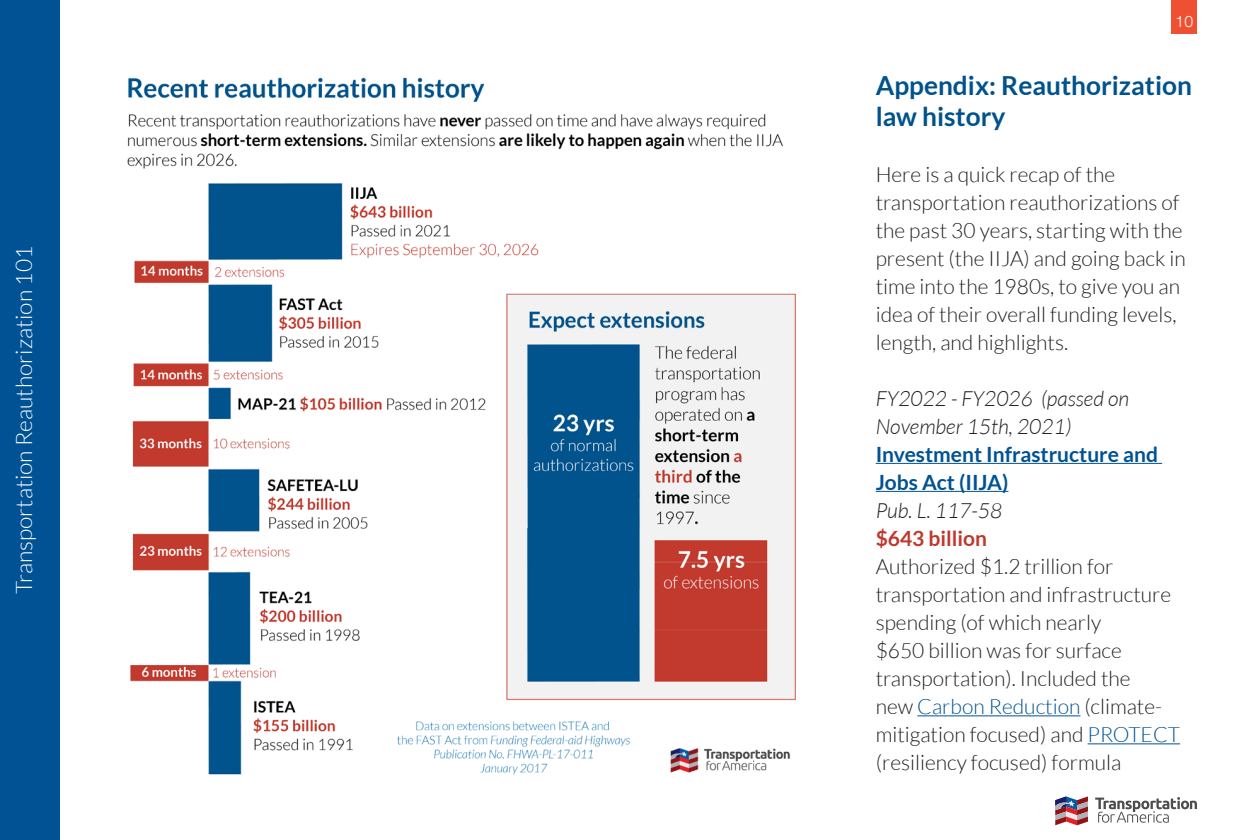
<style>
.page{position:relative;width:1260px;height:840px;background:#fff}
.page>*{position:absolute;margin:0;border:0;box-sizing:border-box;transform-origin:0 0}
.t1{font:700 26.25px/31.5px "Lato";color:#00528c}
.t2{font:300 22.75px "Lato";color:#fff}
.Body_Text{font:300 21px/28px "Lato";color:#231f20}
.Body_Text-2{font:italic 300 21px/28px "Lato";color:#231f20}
.Body_Text-3{font:700 21px/28px "Lato";color:#005294}
.Body_Text-4{font:700 21px "Lato";color:#c0372c}
.t3{font:300 15.75px "Helvetica Neue LT Std";color:#fff}
.s1{color:#005294}
</style>
<div class="page">
<div style="left:0;top:0;width:60px;height:840px;background:#005294"></div>
<div style="left:1172px;top:0;width:25px;height:34px;background:#ef5032"></div>
<svg style="left:1095px;top:797px;width:102px;height:26px"></svg>
<svg style="left:1055px;top:796px;width:33px;height:29px"></svg>
<hr style="left:876px;top:463px;width:286px;height:1px;background:#005294">
<hr style="left:876px;top:491px;width:132px;height:1px;background:#005294">
<hr style="left:917px;top:716px;width:163px;height:1px;background:#005294">
<hr style="left:1088px;top:744px;width:92px;height:1px;background:#005294">
<img style="left:127px;top:77px;width:669px;height:698px">
<p class="t2" style="left:12px;top:594px;width:350px;rotate:-90deg">Transportation Reauthorization 101</p>
<p class="t3" style="left:1176px;top:11px;width:19px">10</p>
<h2 class="t1" style="left:876px;top:69px;width:318px">Appendix: Reauthorization law history</h2>
<p class="Body_Text" style="left:876px;top:161px;width:312px">Here is a quick recap of the transportation reauthorizations of the past 30 years, starting with the present (the IIJA) and going back in time into the 1980s, to give you an idea of their overall funding levels, length, and highlights.</p>
<p class="Body_Text-2" style="left:876px;top:385px;width:255px">FY2022 - FY2026 (passed on<br>November 15th, 2021)</p>
<p class="Body_Text-3" style="left:876px;top:440px;width:284px">Investment Infrastructure and<br>Jobs Act (IIJA)</p>
<p class="Body_Text-2" style="left:876px;top:497px;width:128px">Pub. L. 117-58</p>
<p class="Body_Text-4" style="left:876px;top:526px;width:113px">$643 billion</p>
<p class="Body_Text" style="left:876px;top:553px;width:306px">Authorized $1.2 trillion for transportation and infrastructure spending (of which nearly<br>$650 billion was for surface transportation). Included the<br>new <span class="s1">Carbon Reduction</span> (climate&shy;mitigation focused) and <span class="s1">PROTECT </span>(resiliency focused) formula</p>
</div>
